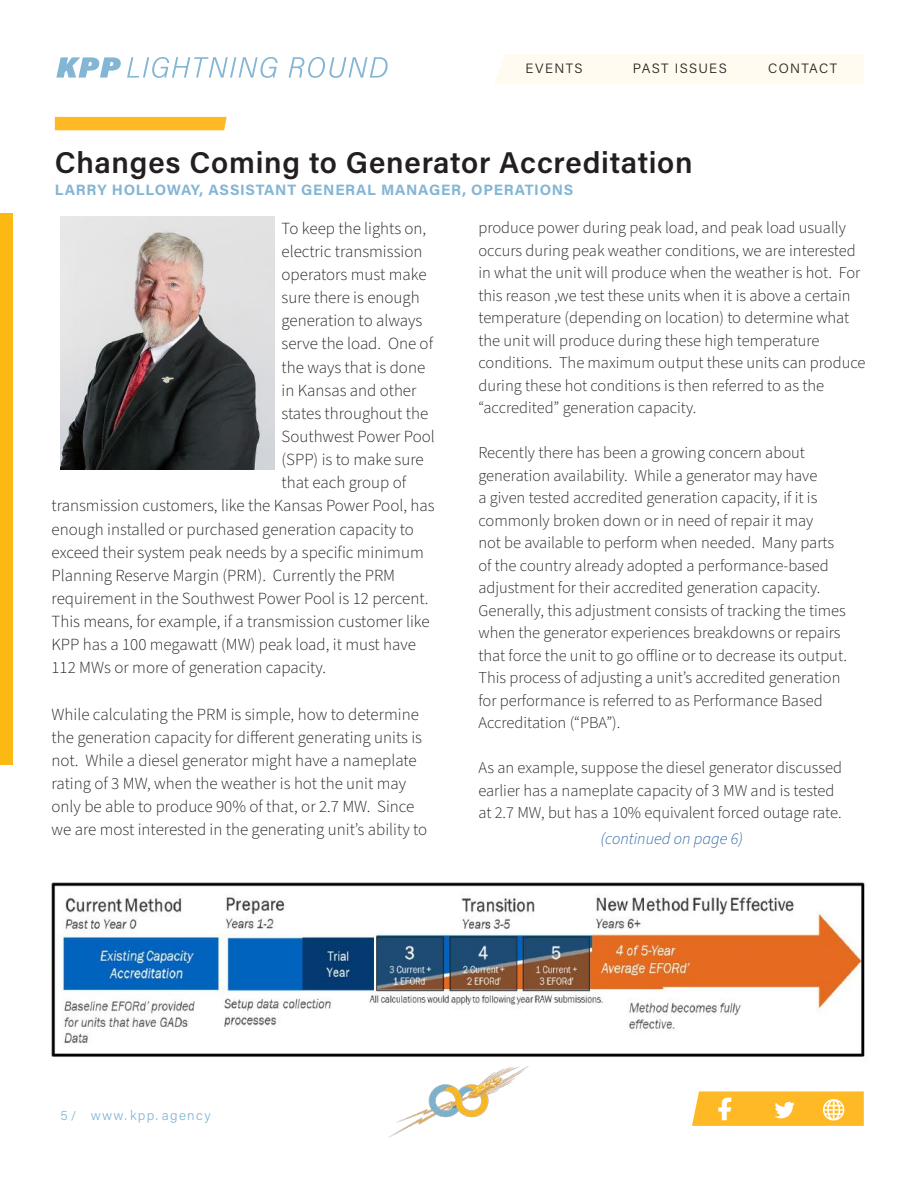
<style>
.page{position:relative;width:918px;height:1188px;background:#fff}
.page>*{position:absolute;margin:0;border:0;box-sizing:border-box;transform-origin:0 0}
.t1{font:600 30px "Acumin Pro";letter-spacing:.025em;color:#241f1f}
.t2{font:300 16.95px/23.1px "Source Sans Pro";color:#241f1f}
.t3{font:300 16.5px/22.5px "Source Sans Pro";color:#241f1f}
.t4{font:italic 300 16.5px "Source Sans Pro";color:#255fa0}
.t5{font:700 15px "Acumin Pro";letter-spacing:.045em;color:#83b5d4}
.t6{font:300 13.5px "Acumin Pro";letter-spacing:.105em;color:#241f1f}
.t7{font:300 13.5px "Acumin Pro";letter-spacing:.1em;color:#83b5d4}
.t8{font:300 12.75px "Acumin Pro";color:#83b5d4}
</style>
<div class="page">
<div style="left:0;top:213px;width:12px;height:552px;background:#fdb913"></div>
<div style="left:495px;top:54px;width:369px;height:30px;background:#fffbf0"></div>
<img style="left:389px;top:1066px;width:140px;height:71px">
<svg style="left:692px;top:1091px;width:172px;height:35px;background:#ffc242"></svg>
<svg style="left:56px;top:57px;width:65px;height:21px"></svg>
<svg style="left:127px;top:57px;width:151px;height:21px"></svg>
<svg style="left:289px;top:57px;width:99px;height:21px"></svg>
<div style="left:55px;top:117px;width:172px;height:13px;background:#ffb925"></div>
<img style="left:60px;top:216px;width:215px;height:253px">
<img style="left:51px;top:882px;width:814px;height:175px">
<p class="t6" style="left:525px;top:59px;width:59px">EVENTS</p>
<p class="t6" style="left:633px;top:59px;width:95px">PAST ISSUES</p>
<p class="t6" style="left:768px;top:59px;width:71px">CONTACT</p>
<h1 class="t1" style="left:55px;top:142px;width:639px">Changes Coming to Generator Accreditation</h1>
<p class="t5" style="left:55px;top:179px;width:520px">LARRY HOLLOWAY, ASSISTANT GENERAL MANAGER, OPERATIONS</p>
<p class="t3" style="left:478px;top:217px;width:389px">produce power during peak load, and peak load usually occurs during peak weather conditions, we are interested in what the unit will produce when the weather is hot. For this reason ,we test these units when it is above a certain temperature (depending on location) to determine what the unit will produce during these high temperature conditions. The maximum output these units can produce during these hot conditions is then referred to as the “accredited” generation capacity.</p>
<p class="t3" style="left:478px;top:442px;width:370px">Recently there has been a growing concern about generation availability. While a generator may have<br>a given tested accredited generation capacity, if it is commonly broken down or in need of repair it may<br>not be available to perform when needed. Many parts of the country already adopted a performance-based adjustment for their accredited generation capacity.<br>Generally, this adjustment consists of tracking the times when the generator experiences breakdowns or repairs that force the unit to go offline or to decrease its output.<br>This process of adjusting a unit’s accredited generation for performance is referred to as Performance Based Accreditation (“PBA”).</p>
<p class="t3" style="left:478px;top:757px;width:365px">As an example, suppose the diesel generator discussed earlier has a nameplate capacity of 3 MW and is tested at 2.7 MW, but has a 10% equivalent forced outage rate.</p>
<p class="t4" style="left:601px;top:828px;width:144px">(continued on page 6)</p>
<p class="t2" style="left:282px;top:217px;width:146px">To keep the lights on,</p>
<p class="t2" style="left:282px;top:240px;width:142px">electric transmission</p>
<p class="t2" style="left:282px;top:263px;width:147px">operators must make</p>
<p class="t2" style="left:282px;top:286px;width:140px">sure there is enough</p>
<p class="t2" style="left:282px;top:310px;width:142px">generation to always</p>
<p class="t2" style="left:282px;top:333px;width:153px">serve the load. One of</p>
<p class="t2" style="left:282px;top:356px;width:145px">the ways that is done</p>
<p class="t2" style="left:282px;top:379px;width:136px">in Kansas and other</p>
<p class="t2" style="left:282px;top:402px;width:148px">states throughout the</p>
<p class="t2" style="left:282px;top:425px;width:155px">Southwest Power Pool</p>
<p class="t2" style="left:282px;top:448px;width:144px">(SPP) is to make sure</p>
<p class="t2" style="left:282px;top:472px;width:126px">that each group of</p>
<p class="t2" style="left:52px;top:495px;width:385px">transmission customers, like the Kansas Power Pool, has</p>
<p class="t2" style="left:52px;top:518px;width:364px">enough installed or purchased generation capacity to</p>
<p class="t2" style="left:52px;top:541px;width:374px">exceed their system peak needs by a specific minimum</p>
<p class="t2" style="left:52px;top:564px;width:345px">Planning Reserve Margin (PRM). Currently the PRM</p>
<p class="t2" style="left:52px;top:587px;width:379px">requirement in the Southwest Power Pool is 12 percent.</p>
<p class="t2" style="left:52px;top:610px;width:380px">This means, for example, if a transmission customer like</p>
<p class="t2" style="left:52px;top:634px;width:366px">KPP has a 100 megawatt (MW) peak load, it must have</p>
<p class="t2" style="left:52px;top:657px;width:276px">112 MWs or more of generation capacity.</p>
<p class="t2" style="left:52px;top:703px;width:377px">While calculating the PRM is simple, how to determine the generation capacity for different generating units is not. While a diesel generator might have a nameplate rating of 3 MW, when the weather is hot the unit may only be able to produce 90% of that, or 2.7 MW. Since we are most interested in the generating unit’s ability to</p>
<p class="t8" style="left:60px;top:1106px;width:18px">5 /</p>
<p class="t7" style="left:91px;top:1106px;width:121px">www. kpp. agency</p>
</div>
